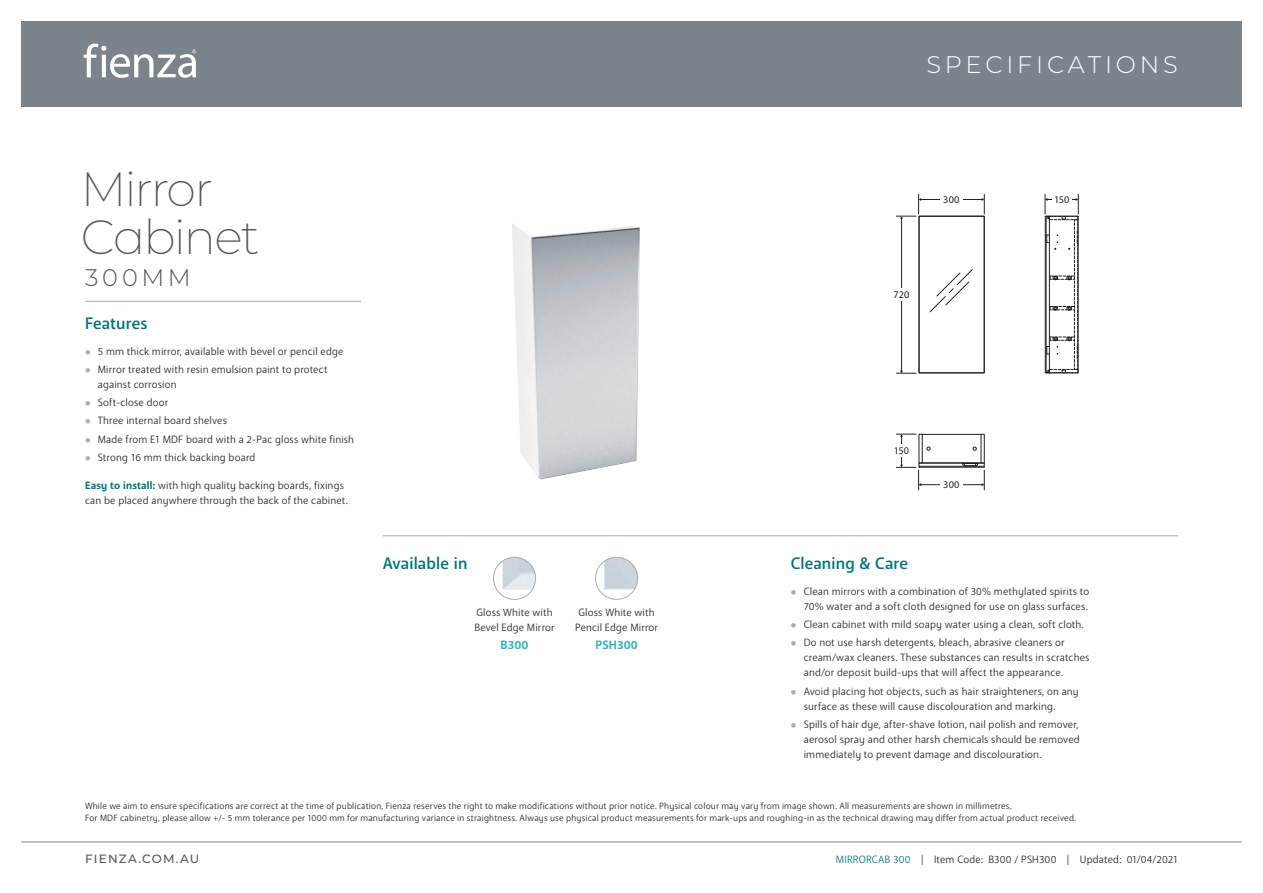
<style>
.page{position:relative;width:1263px;height:893px;background:#fff}
.page>*{position:absolute;margin:0;border:0;box-sizing:border-box;transform-origin:0 0}
.Header_1{font:200 48px/48px "Montserrat";letter-spacing:-.045em;color:#525759}
.t1{font:300 24px "Montserrat";letter-spacing:.16em;color:#fff}
.Header_2{font:300 24px "Montserrat";letter-spacing:.155em;color:#525759}
.Sub_Header_1{font:500 16.5px "Anago";letter-spacing:.005em;color:#007277}
.t2{font:500 12px "Montserrat";letter-spacing:.1em;color:#525759}
.Price___Code{font:700 12px "Anago";letter-spacing:.005em;color:#2eb5bc}
.Body_Copy_-_Small{font:10.5px/15px "Anago";letter-spacing:.015em;color:#231f20}
.t3{font:10.2px "Myriad Pro";letter-spacing:.005em;color:#231f20}
.t4{font:9px/12px "Anago";letter-spacing:.015em;color:#231f20}
.s1{font-weight:500;font-size:7.5px;color:#a9adb1}
.s2{font-weight:700;color:#007277}
.s3{color:#007277}
</style>
<div class="page">
<svg style="left:929px;top:269px;width:44px;height:43px"></svg>
<div style="left:919px;top:216px;width:65px;height:157px;border:1px solid #231f20"></div>
<hr style="left:921px;top:199px;width:61px;height:1px;background:#231f20">
<svg style="left:982px;top:194px;width:3px;height:20px"></svg>
<svg style="left:1045px;top:194px;width:34px;height:179px"></svg>
<svg style="left:896px;top:434px;width:89px;height:56px"></svg>
<hr style="left:901px;top:218px;width:1px;height:153px;background:#231f20">
<svg style="left:896px;top:371px;width:20px;height:3px"></svg>
<svg style="left:896px;top:194px;width:25px;height:25px"></svg>
<div style="left:940px;top:478px;width:22px;height:13px;background:#fff"></div>
<div style="left:890px;top:445px;width:23px;height:12px;background:#fff"></div>
<div style="left:890px;top:288px;width:23px;height:13px;background:#fff"></div>
<div style="left:940px;top:193px;width:22px;height:13px;background:#fff"></div>
<div style="left:1052px;top:193px;width:19px;height:13px;background:#fff"></div>
<svg style="left:493px;top:557px;width:43px;height:42px"></svg>
<img style="left:503px;top:557px;width:33px;height:33px">
<div style="left:493px;top:557px;width:43px;height:43px;border:1px solid #a9adb1;border-radius:50%"></div>
<svg style="left:595px;top:557px;width:43px;height:42px"></svg>
<img style="left:604px;top:557px;width:34px;height:32px">
<div style="left:595px;top:557px;width:43px;height:43px;border:1px solid #a9adb1;border-radius:50%"></div>
<img style="left:512px;top:223px;width:128px;height:257px">
<hr style="left:85px;top:301px;width:276px;height:1px;background:#a9adb1">
<hr style="left:383px;top:535px;width:795px;height:1px;background:#a9adb1">
<div style="left:21px;top:21px;width:1221px;height:85px;background:#7b848b"></div>
<svg style="left:84px;top:43px;width:112px;height:35px"></svg>
<hr style="left:21px;top:842px;width:1221px;height:1px;background:#7b848b">
<p class="Header_1" style="left:81px;top:164px;width:180px">Mirror<br>Cabinet</p>
<p class="Header_2" style="left:85px;top:261px;width:107px">300MM</p>
<p class="Sub_Header_1" style="left:85px;top:313px;width:64px">Features</p>
<p class="Body_Copy_-_Small" style="left:85px;top:344px;width:260px"><span class="s1">●</span> 5 mm thick mirror, available with bevel or pencil edge</p>
<p class="Body_Copy_-_Small" style="left:98px;top:362px;width:231px;text-indent:-13px"><span class="s1">●</span> Mirror treated with resin emulsion paint to protect against corrosion</p>
<p class="Body_Copy_-_Small" style="left:85px;top:395px;width:85px"><span class="s1">●</span> Soft-close door</p>
<p class="Body_Copy_-_Small" style="left:85px;top:413px;width:144px"><span class="s1">●</span> Three internal board shelves</p>
<p class="Body_Copy_-_Small" style="left:85px;top:432px;width:271px"><span class="s1">●</span> Made from E1 MDF board with a 2-Pac gloss white finish</p>
<p class="Body_Copy_-_Small" style="left:85px;top:450px;width:172px"><span class="s1">●</span> Strong 16 mm thick backing board</p>
<p class="Body_Copy_-_Small" style="left:85px;top:478px;width:264px"><span class="s2">Easy to install:</span> with high quality backing boards, fixings can be placed anywhere through the back of the cabinet.</p>
<p class="Sub_Header_1" style="left:383px;top:553px;width:86px">Available in</p>
<p class="Body_Copy_-_Small" style="left:474px;top:605px;width:82px">Gloss White with<br>Bevel Edge Mirror</p>
<p class="Price___Code" style="left:500px;top:637px;width:29px">B300</p>
<p class="Body_Copy_-_Small" style="left:575px;top:605px;width:85px;text-align:center">Gloss White with<br>Pencil Edge Mirror</p>
<p class="Price___Code" style="left:595px;top:637px;width:44px">PSH300</p>
<h2 class="t1" style="left:926px;top:48px;width:253px">SPECIFICATIONS</h2>
<p class="t3" style="left:943px;top:193px;width:18px">300</p>
<p class="t3" style="left:1054px;top:193px;width:17px">150</p>
<p class="t3" style="left:893px;top:289px;width:17px">720</p>
<p class="t3" style="left:894px;top:445px;width:17px">150</p>
<p class="t3" style="left:943px;top:479px;width:18px">300</p>
<p class="Sub_Header_1" style="left:791px;top:553px;width:119px">Cleaning &amp; Care</p>
<p class="Body_Copy_-_Small" style="left:791px;top:584px;width:300px;text-align:right"><span class="s1">●</span> Clean mirrors with a combination of 30% methylated spirits to<br>70% water and a soft cloth designed for use on glass surfaces.</p>
<p class="Body_Copy_-_Small" style="left:791px;top:617px;width:294px"><span class="s1">●</span> Clean cabinet with mild soapy water using a clean, soft cloth.</p>
<p class="Body_Copy_-_Small" style="left:804px;top:635px;width:287px;text-indent:-13px"><span class="s1">●</span> Do not use harsh detergents, bleach, abrasive cleaners or cream/wax cleaners. These substances can results in scratches and/or deposit build-ups that will affect the appearance.</p>
<p class="Body_Copy_-_Small" style="left:804px;top:684px;width:277px;text-indent:-13px"><span class="s1">●</span> Avoid placing hot objects, such as hair straighteners, on any surface as these will cause discolouration and marking.</p>
<p class="Body_Copy_-_Small" style="left:804px;top:717px;width:278px;text-align:justify;text-indent:-13px"><span class="s1">●</span> Spills of hair dye, after-shave lotion, nail polish and remover, aerosol spray and other harsh chemicals should be removed immediately to prevent damage and discolouration.</p>
<p class="t4" style="left:85px;top:800px;width:993px">While we aim to ensure specifications are correct at the time of publication, Fienza reserves the right to make modifications without prior notice. Physical colour may vary from image shown. All measurements are shown in millimetres.<br>For MDF cabinetry, please allow +/- 5 mm tolerance per 1000 mm for manufacturing variance in straightness. Always use physical product measurements for mark-ups and roughing-in as the technical drawing may differ from actual product received.</p>
<p class="t2" style="left:85px;top:851px;width:116px">FIENZA.COM.AU</p>
<p class="Body_Copy_-_Small" style="left:836px;top:852px;width:343px"><span class="s3">MIRRORCAB 300</span> | Item Code: B300 / PSH300 | Updated: 01/04/2021</p>
</div>
